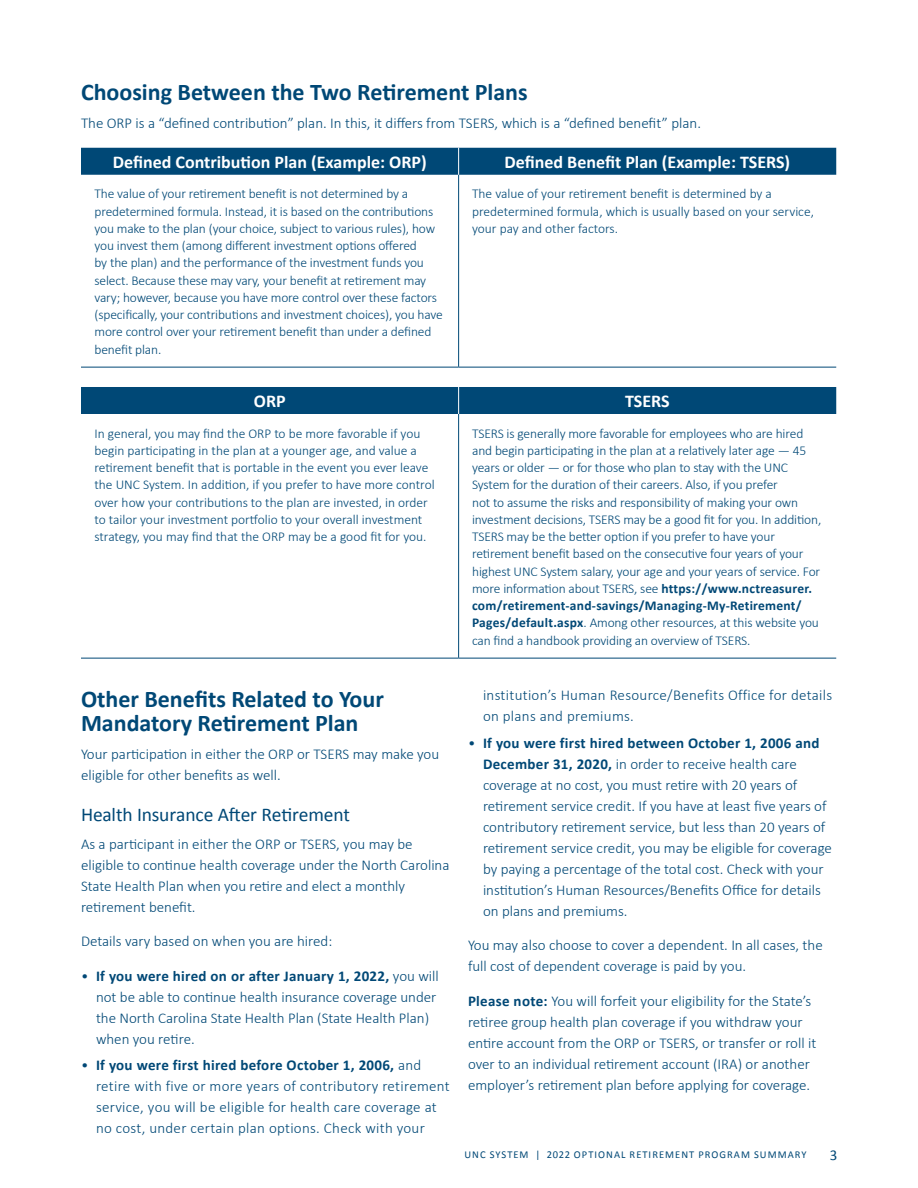
<style>
.page{position:relative;width:918px;height:1188px;background:#fff}
.page>*{position:absolute;margin:0;border:0;box-sizing:border-box;transform-origin:0 0}
.t1{font:700 24px/24px "Calibri";color:#004876}
.t2{font:19.5px "Calibri";letter-spacing:-.01em;color:#004876}
.t3{font:700 18px "Calibri";color:#fff}
.t4{font:300 15px/21px "Calibri";color:#004876}
.t5{font:300 15px/21px "Calibri";letter-spacing:.02em;color:#004876}
.t6{font:15px "Calibri";color:#004876}
.t7{font:300 13.5px/17.2px "Calibri";letter-spacing:-.01em;color:#004876}
.t8{font:10.5px "Calibri";letter-spacing:.1em;color:#004876}
.s1{font-weight:700}
</style>
<div class="page">
<hr style="left:81px;top:367px;width:378px;height:1px;background:#004876">
<hr style="left:458px;top:175px;width:1px;height:192px;background:#004876">
<hr style="left:459px;top:367px;width:377px;height:1px;background:#004876">
<div style="left:81px;top:148px;width:755px;height:27px;background:#004876"></div>
<hr style="left:81px;top:658px;width:378px;height:1px;background:#004876">
<hr style="left:458px;top:414px;width:1px;height:244px;background:#004876">
<hr style="left:459px;top:658px;width:377px;height:1px;background:#004876">
<div style="left:81px;top:387px;width:755px;height:27px;background:#004876"></div>
<h1 class="t1" style="left:81px;top:80px;width:448px">Choosing Between the Two Retirement Plans</h1>
<p class="t4" style="left:81px;top:113px;width:622px">The ORP is a “defined contribution” plan. In this, it differs from TSERS, which is a “defined benefit” plan.</p>
<h3 class="t3" style="left:113px;top:149px;width:315px">Defined Contribution Plan (Example: ORP)</h3>
<h3 class="t3" style="left:505px;top:149px;width:287px">Defined Benefit Plan (Example: TSERS)</h3>
<p class="t7" style="left:94px;top:185px;width:350px">The value of your retirement benefit is not determined by a predetermined formula. Instead, it is based on the contributions you make to the plan (your choice, subject to various rules), how you invest them (among different investment options offered<br>by the plan) and the performance of the investment funds you select. Because these may vary, your benefit at retirement may vary; however, because you have more control over these factors (specifically, your contributions and investment choices), you have more control over your retirement benefit than under a defined benefit plan.</p>
<p class="t7" style="left:472px;top:185px;width:343px">The value of your retirement benefit is determined by a predetermined formula, which is usually based on your service, your pay and other factors.</p>
<h3 class="t3" style="left:254px;top:389px;width:33px">ORP</h3>
<h3 class="t3" style="left:625px;top:389px;width:46px">TSERS</h3>
<p class="t7" style="left:94px;top:424px;width:342px">In general, you may find the ORP to be more favorable if you begin participating in the plan at a younger age, and value a retirement benefit that is portable in the event you ever leave the UNC System. In addition, if you prefer to have more control over how your contributions to the plan are invested, in order to tailor your investment portfolio to your overall investment strategy, you may find that the ORP may be a good fit for you.</p>
<p class="t7" style="left:472px;top:424px;width:351px">TSERS is generally more favorable for employees who are hired and begin participating in the plan at a relatively later age — 45 years or older — or for those who plan to stay with the UNC System for the duration of their careers. Also, if you prefer<br>not to assume the risks and responsibility of making your own investment decisions, TSERS may be a good fit for you. In addition, TSERS may be the better option if you prefer to have your retirement benefit based on the consecutive four years of your highest UNC System salary, your age and your years of service. For more information about TSERS, see <span class="s1">https://www.nctreasurer. com/retirement-and-savings/Managing-My-Retirement/ Pages/default.aspx</span>. Among other resources, at this website you can find a handbook providing an overview of TSERS.</p>
<h1 class="t1" style="left:81px;top:686px;width:304px">Other Benefits Related to Your<br>Mandatory Retirement Plan</h1>
<p class="t4" style="left:81px;top:743px;width:360px">Your participation in either the ORP or TSERS may make you eligible for other benefits as well.</p>
<h2 class="t2" style="left:81px;top:801px;width:271px">Health Insurance After Retirement</h2>
<p class="t4" style="left:81px;top:833px;width:370px">As a participant in either the ORP or TSERS, you may be eligible to continue health coverage under the North Carolina State Health Plan when you retire and elect a monthly retirement benefit.</p>
<p class="t4" style="left:81px;top:931px;width:253px">Details vary based on when you are hired:</p>
<p class="t4" style="left:96px;top:965px;width:344px;text-indent:-15px">• <span class="s1">If you were hired on or after January 1, 2022,</span> you will not be able to continue health insurance coverage under the North Carolina State Health Plan (State Health Plan) when you retire.</p>
<p class="t5" style="left:96px;top:1055px;width:355px;text-indent:-15px">• <span class="s1">If you were first hired before October 1, 2006,</span> and retire with five or more years of contributory retirement service, you will be eligible for health care coverage at no cost, under certain plan options. Check with your</p>
<p class="t5" style="left:483px;top:685px;width:351px">institution’s Human Resource/Benefits Office for details on plans and premiums.</p>
<p class="t4" style="left:483px;top:732px;width:351px;text-indent:-15px">• <span class="s1">If you were first hired between October 1, 2006 and December 31, 2020,</span> in order to receive health care coverage at no cost, you must retire with 20 years of retirement service credit. If you have at least five years of contributory retirement service, but less than 20 years of retirement service credit, you may be eligible for coverage by paying a percentage of the total cost. Check with your institution’s Human Resources/Benefits Office for details on plans and premiums.</p>
<p class="t4" style="left:468px;top:935px;width:356px">You may also choose to cover a dependent. In all cases, the full cost of dependent coverage is paid by you.</p>
<p class="t4" style="left:468px;top:990px;width:350px"><span class="s1">Please note:</span> You will forfeit your eligibility for the State’s retiree group health plan coverage if you withdraw your entire account from the ORP or TSERS, or transfer or roll it over to an individual retirement account (IRA) or another employer’s retirement plan before applying for coverage.</p>
<p class="t8" style="left:464px;top:1147px;width:344px">UNC SYSTEM | 2022 OPTIONAL RETIREMENT PROGRAM SUMMARY</p>
<p class="t6" style="left:830px;top:1144px;width:9px">3</p>
</div>
